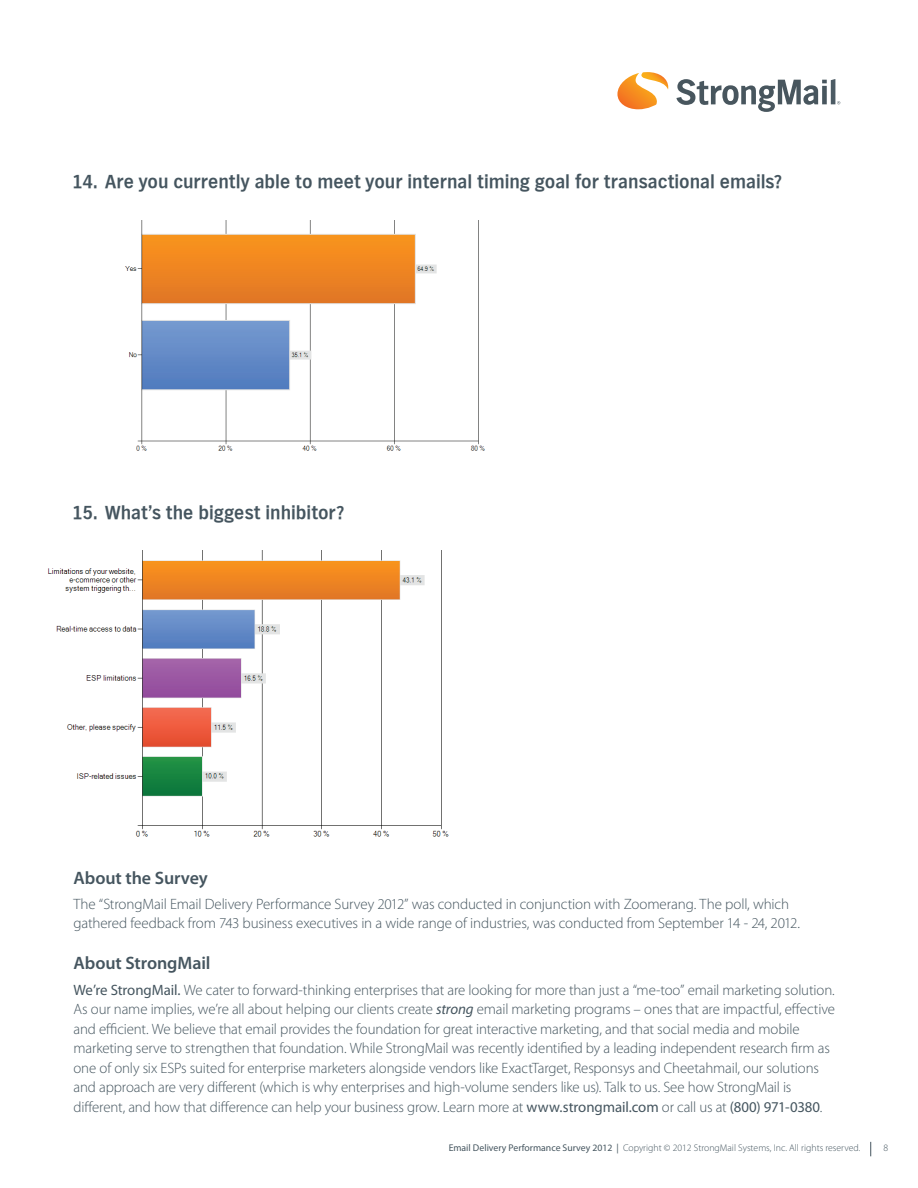
<style>
.page{position:relative;width:918px;height:1188px;background:#fff}
.page>*{position:absolute;margin:0;border:0;box-sizing:border-box;transform-origin:0 0}
.t1{font:700 19.5px "TV Nord CEEF";color:#45555f}
.t2{font:600 18px "Myriad Pro";letter-spacing:-.005em;color:#45555f}
.t3{font:300 15px/19.5px "Myriad Pro";letter-spacing:-.01em;color:#45555f}
.t4{font:300 9.75px "Myriad Pro";color:#45555f}
.s1{font-weight:400}
.s2{font-weight:400;font-style:italic}
</style>
<div class="page">
<svg style="left:676px;top:79px;width:164px;height:33px"></svg>
<svg style="left:617px;top:72px;width:51px;height:37px"></svg>
<svg style="left:870px;top:1142px;width:1px;height:14px"></svg>
<img style="left:125px;top:220px;width:360px;height:231px">
<img style="left:47px;top:550px;width:402px;height:287px">
<h1 class="t1" style="left:72px;top:171px;width:711px">14. Are you currently able to meet your internal timing goal for transactional emails?</h1>
<h1 class="t1" style="left:72px;top:502px;width:274px">15. What’s the biggest inhibitor?</h1>
<p class="t2" style="left:74px;top:866px;width:136px">About the Survey</p>
<p class="t3" style="left:74px;top:894px;width:728px">The “StrongMail Email Delivery Performance Survey 2012” was conducted in conjunction with Zoomerang. The poll, which gathered feedback from 743 business executives in a wide range of industries, was conducted from September 14 - 24, 2012.</p>
<p class="t2" style="left:74px;top:951px;width:139px">About StrongMail</p>
<p class="t3" style="left:74px;top:980px;width:763px"><span class="s1">We’re StrongMail.</span> We cater to forward-thinking enterprises that are looking for more than just a “me-too” email marketing solution.<br>As our name implies, we’re all about helping our clients create <span class="s2">strong</span> email marketing programs – ones that are impactful, effective and efficient. We believe that email provides the foundation for great interactive marketing, and that social media and mobile marketing serve to strengthen that foundation. While StrongMail was recently identified by a leading independent research firm as one of only six ESPs suited for enterprise marketers alongside vendors like ExactTarget, Responsys and Cheetahmail, our solutions and approach are very different (which is why enterprises and high-volume senders like us). Talk to us. See how StrongMail is different, and how that difference can help your business grow. Learn more at <span class="s1">www.strongmail.com</span> or call us at <span class="s1">(800) 971-0380</span>.</p>
<p class="t4" style="left:449px;top:1142px;width:413px"><span class="s1">Email Delivery Performance Survey 2012 |</span> Copyright © 2012 StrongMail Systems, Inc. All rights reserved.</p>
<p class="t4" style="left:883px;top:1142px;width:6px">8</p>
</div>
